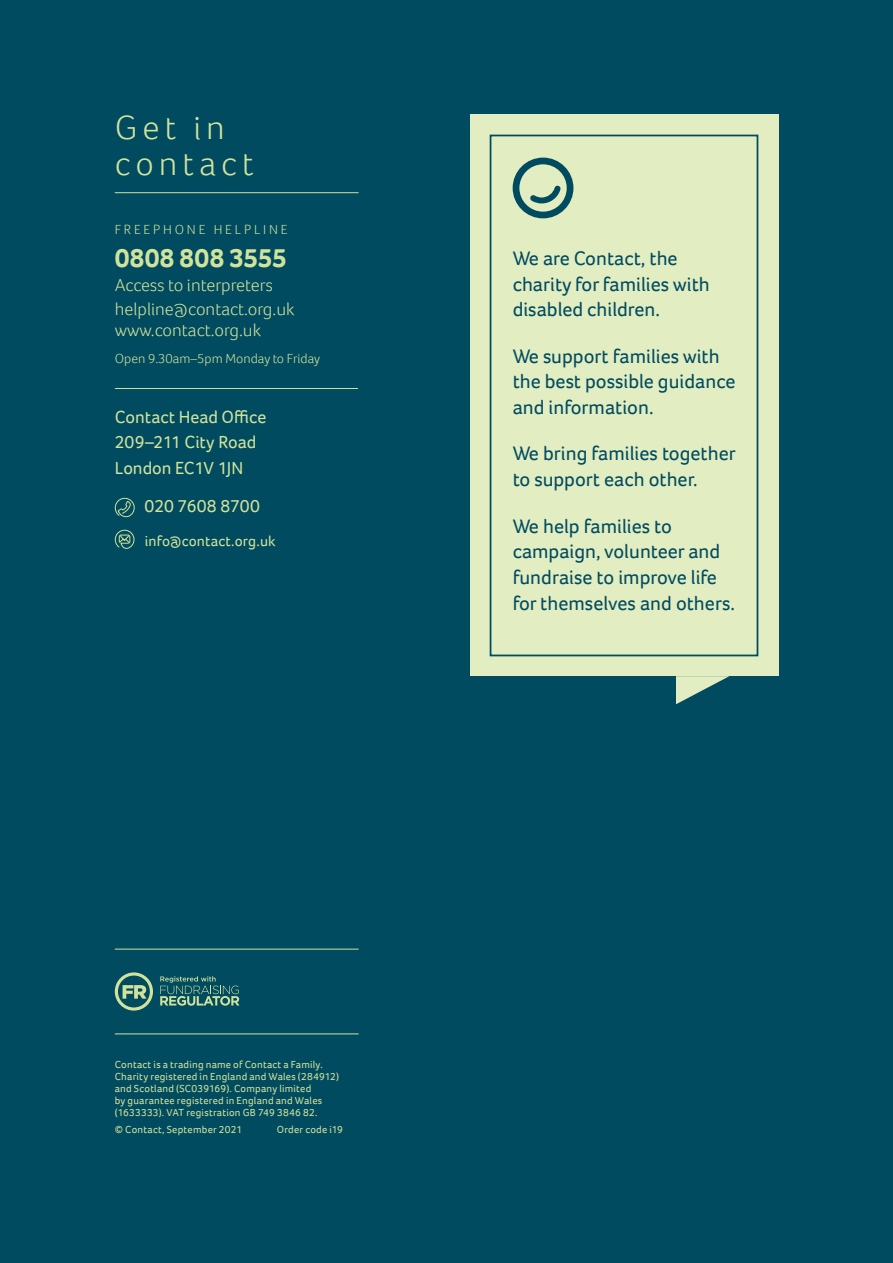
<style>
.page{position:relative;width:893px;height:1263px;background:#004b60}
.page>*{position:absolute;margin:0;border:0;box-sizing:border-box;transform-origin:0 0}
.t1{font:300 34.5px/36px "Foco";letter-spacing:.145em;color:#d1e39b}
.t2{font:700 27px "Foco";letter-spacing:.005em;color:#d1e39b}
.t3{font:20.1px/25.7px "Foco";color:#004b60}
.t4{font:300 18px/24px "Foco";color:#d1e39b}
.t5{font:18px/25.5px "Foco";letter-spacing:-.005em;color:#d1e39b}
.t6{font:15px "Foco";letter-spacing:.005em;color:#d1e39b}
.t7{font:300 13.5px "Foco";color:#d1e39b}
.t8{font:300 13.5px "Foco";letter-spacing:.21em;color:#d1e39b}
.t9{font:10.5px/12px "Foco";letter-spacing:.02em;color:#d1e39b}
</style>
<div class="page">
<hr style="left:115px;top:949px;width:244px;height:1px;background:#d1e39b">
<hr style="left:115px;top:1033px;width:244px;height:1px;background:#d1e39b">
<svg style="left:115px;top:972px;width:38px;height:38px"></svg>
<svg style="left:160px;top:976px;width:79px;height:30px"></svg>
<hr style="left:115px;top:192px;width:244px;height:1px;background:#d1e39b">
<hr style="left:115px;top:388px;width:243px;height:1px;background:#d1e39b">
<svg style="left:114px;top:497px;width:20px;height:20px"></svg>
<svg style="left:114px;top:529px;width:21px;height:20px"></svg>
<svg style="left:676px;top:676px;width:53px;height:28px"></svg>
<div style="left:470px;top:115px;width:308px;height:561px;background:#e2edc1"></div>
<svg style="left:513px;top:158px;width:60px;height:60px"></svg>
<div style="left:490px;top:135px;width:268px;height:521px;border:2px solid #004b60"></div>
<h1 class="t1" style="left:115px;top:109px;width:140px">Get in contact</h1>
<p class="t8" style="left:115px;top:221px;width:174px">FREEPHONE HELPLINE</p>
<h2 class="t2" style="left:115px;top:240px;width:174px">0808 808 3555</h2>
<p class="t4" style="left:115px;top:273px;width:181px">Access to interpreters helpline@contact.org.uk</p>
<p class="t4" style="left:115px;top:318px;width:148px">www.contact.org.uk</p>
<p class="t7" style="left:115px;top:350px;width:207px">Open 9.30am–5pm Monday to Friday</p>
<p class="t5" style="left:115px;top:404px;width:153px">Contact Head Office<br>209–211 City Road<br>London EC1V 1JN</p>
<p class="t5" style="left:145px;top:493px;width:117px">020 7608 8700</p>
<p class="t6" style="left:145px;top:531px;width:132px">info@contact.org.uk</p>
<p class="t3" style="left:513px;top:245px;width:199px">We are Contact, the charity for families with disabled children.</p>
<p class="t3" style="left:513px;top:343px;width:224px">We support families with the best possible guidance and information.</p>
<p class="t3" style="left:513px;top:441px;width:225px">We bring families together to support each other.</p>
<p class="t3" style="left:513px;top:513px;width:224px">We help families to campaign, volunteer and fundraise to improve life for themselves and others.</p>
<p class="t9" style="left:115px;top:1059px;width:226px">Contact is a trading name of Contact a Family.<br>Charity registered in England and Wales (284912) and Scotland (SC039169). Company limited<br>by guarantee registered in England and Wales (1633333). VAT registration GB 749 3846 82.</p>
<p class="t9" style="left:115px;top:1123px;width:129px">© Contact, September 2021</p>
<p class="t9" style="left:277px;top:1123px;width:68px">Order code i19</p>
</div>
